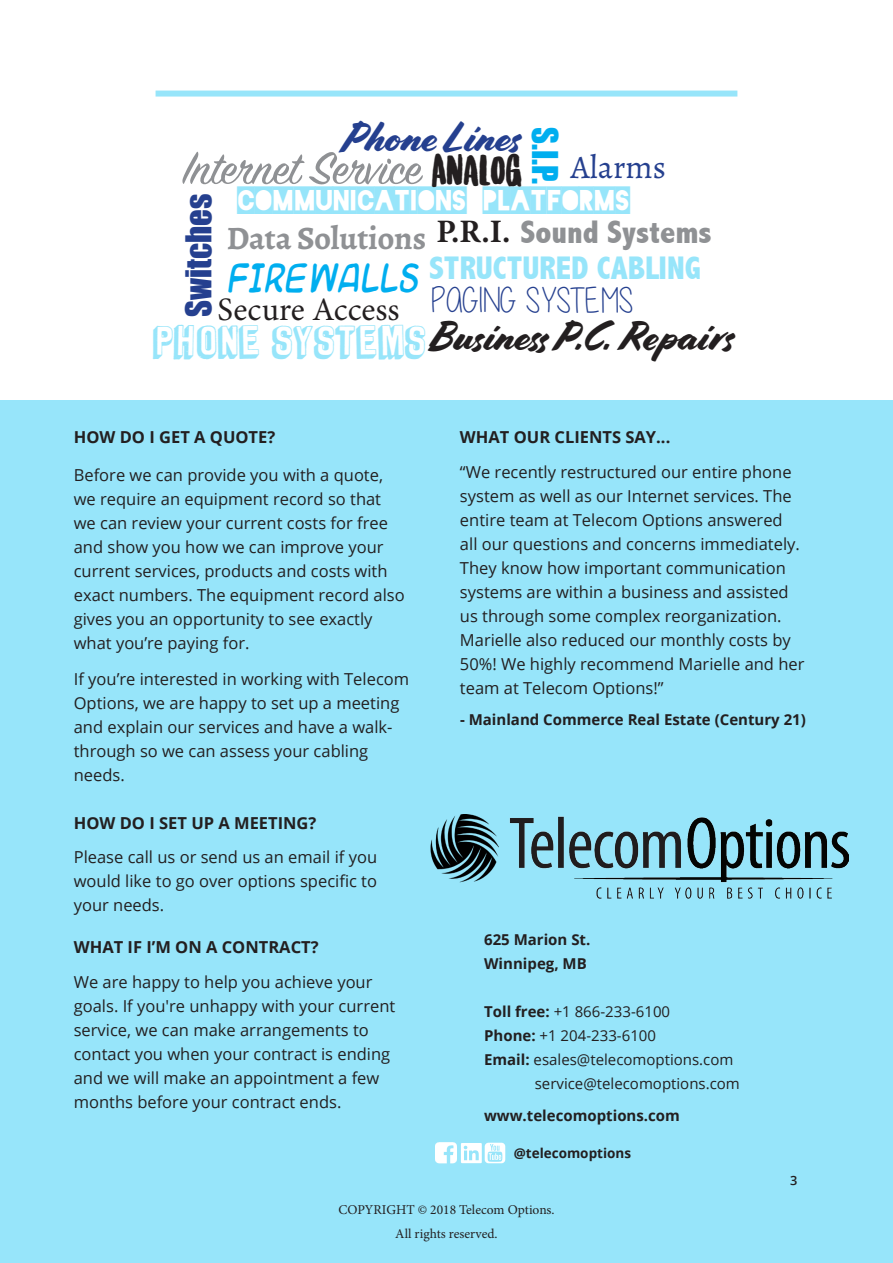
<style>
.page{position:relative;width:893px;height:1263px;background:#fff}
.page>*{position:absolute;margin:0;border:0;box-sizing:border-box;transform-origin:0 0}
.t1{font:50.55px "Sign Painter House Script";letter-spacing:-.005em;color:#8f9194}
.t2{font:47.55px "Comic Block DEM Oby Martavan Eck";color:#97e5fa}
.t3{font:41.7px "Cortado";color:#231f20}
.t4{font:41.7px "Cortado";color:#25408f}
.t5{font:41.7px "Sunrise International Demo";color:#231f20}
.t6{font:35.7px "Alittlesunshine";color:#25408f}
.t7{font:32.7px "Blackout 2 AM";color:#97e5fa}
.t8{font:800 condensed 32.7px "Abadi";color:#8f9194}
.t9{font:800 condensed 32.7px "Abadi";color:#97e5fa}
.t10{font:700 32.7px "Alegreya";color:#8f9194}
.t11{font:32.7px "Minion Pro";color:#231f20}
.t12{font:32.7px "Impact";color:#25408f}
.t13{font:32.7px "Impact";color:#00aeef}
.t14{font:32.7px "Alegreya";color:#25408f}
.t15{font:29.7px "Universalfruitcake";color:#00aeef}
.t16{font:16.5px/24px "Open Sans";color:#231f20}
.t17{font:700 16.5px "Open Sans";color:#231f20}
.t18{font:15px "Open Sans";color:#231f20}
.Paragraph_Style_1{font:700 15px "Open Sans";color:#231f20}
.t19{font:13.5px "Minion Pro";color:#231f20}
.t20{font:700 13.5px "Open Sans";color:#231f20}
.t21{font:600 12.75px "Open Sans";color:#231f20}
.s1{font-family:"Minion Pro";font-weight:700;font-stretch:normal;color:#231f20}
.s2{font-weight:700}
.s3{font-style:inherit}
</style>
<div class="page">
<div style="left:0;top:401px;width:893px;height:862px;background:#97e5fa"></div>
<div style="left:156px;top:91px;width:581px;height:6px;background:#97e5fa"></div>
<img style="left:436px;top:1142px;width:20px;height:21px">
<img style="left:509px;top:816px;width:340px;height:83px">
<img style="left:430px;top:814px;width:68px;height:68px">
<img style="left:461px;top:1142px;width:45px;height:22px">
<p class="t4" style="left:342px;top:113px;width:180px">Phone Lines</p>
<p class="t13" style="left:570px;top:127px;width:58px;rotate:90deg">S.I.P.</p>
<p class="t8" style="left:436px;top:214px;width:277px"><span class="s1">P.R.I.</span> Sound Systems</p>
<p class="t1" style="left:183px;top:137px;width:239px">Internet Service</p>
<p class="t5" style="left:431px;top:152px;width:92px">Analog</p>
<p class="t14" style="left:571px;top:147px;width:97px">Alarms</p>
<p class="t7" style="left:238px;top:184px;width:393px">COMMUNICATIONS PLATFORMS</p>
<p class="t12" style="left:173px;top:317px;width:125px;rotate:-90deg">Switches</p>
<p class="t10" style="left:227px;top:217px;width:201px">Data Solutions</p>
<p class="t9" style="left:429px;top:249px;width:274px">STRUCTURED CABLING</p>
<p class="t15" style="left:227px;top:259px;width:193px">FIREWALLS</p>
<p class="t11" style="left:218px;top:287px;width:183px">Secure Access</p>
<p class="t6" style="left:431px;top:282px;width:203px">PAGING SYSTEMS</p>
<p class="t3" style="left:429px;top:312px;width:306px">Business P.C. Repairs</p>
<p class="t2" style="left:153px;top:319px;width:275px">PHONE SYSTEMS</p>
<p class="t17" style="left:74px;top:425px;width:203px">HOW DO I GET A QUOTE?</p>
<p class="t16" style="left:74px;top:462px;width:332px">Before we can provide you with a quote, we require an equipment record so that we can review your current costs for free and show you how we can improve your current services, products and costs with exact numbers. The equipment record also gives you an opportunity to see exactly what you’re paying for.</p>
<p class="t16" style="left:74px;top:666px;width:337px">If you’re interested in working with Telecom Options, we are happy to set up a meeting and explain our services and have a walk&shy;through so we can assess your cabling needs.</p>
<p class="t17" style="left:74px;top:811px;width:244px">HOW DO I SET UP A MEETING?</p>
<p class="t16" style="left:74px;top:845px;width:305px;text-align:justify">Please call us or send us an email if you would like to go over options specific to your needs.</p>
<p class="t17" style="left:74px;top:935px;width:246px">WHAT IF I’M ON A CONTRACT?</p>
<p class="t16" style="left:74px;top:969px;width:323px">We are happy to help you achieve your goals. If you're unhappy with your current service, we can make arrangements to contact you when your contract is ending and we will make an appointment a few months before your contract ends.</p>
<p class="t17" style="left:460px;top:425px;width:212px">WHAT OUR CLIENTS SAY...</p>
<p class="t16" style="left:460px;top:459px;width:346px">“We recently restructured our entire phone system as well as our Internet services. The entire team at Telecom Options answered<br>all our questions and concerns immediately.<br>They know how important communication systems are within a business and assisted us through some complex reorganization.<br>Marielle also reduced our monthly costs by 50%! We highly recommend Marielle and her team at Telecom Options!”</p>
<p class="Paragraph_Style_1" style="left:460px;top:709px;width:347px">- Mainland Commerce Real Estate (Century 21)</p>
<p class="Paragraph_Style_1" style="left:484px;top:929px;width:108px">625 Marion St.</p>
<p class="Paragraph_Style_1" style="left:484px;top:953px;width:104px">Winnipeg, MB</p>
<p class="t18" style="left:484px;top:1001px;width:188px"><span class="s2">Toll free:</span> +1 866-233-6100</p>
<p class="t18" style="left:484px;top:1025px;width:173px"><span class="s2">Phone:</span> +1 204-233-6100</p>
<p class="t18" style="left:484px;top:1049px;width:251px"><span class="s2">Email:</span> esales@telecomoptions.com</p>
<p class="t18" style="left:535px;top:1073px;width:207px">service@telecomoptions.com</p>
<p class="Paragraph_Style_1" style="left:484px;top:1105px;width:197px">www.telecom<span class="s3">options.com</span></p>
<p class="t20" style="left:514px;top:1143px;width:119px">@telecomoptions</p>
<p class="t21" style="left:790px;top:1171px;width:9px">3</p>
<p class="t19" style="left:338px;top:1200px;width:218px">COPYRIGHT © 2018 Telecom Options.</p>
<p class="t19" style="left:395px;top:1224px;width:104px">All rights reserved.</p>
</div>
